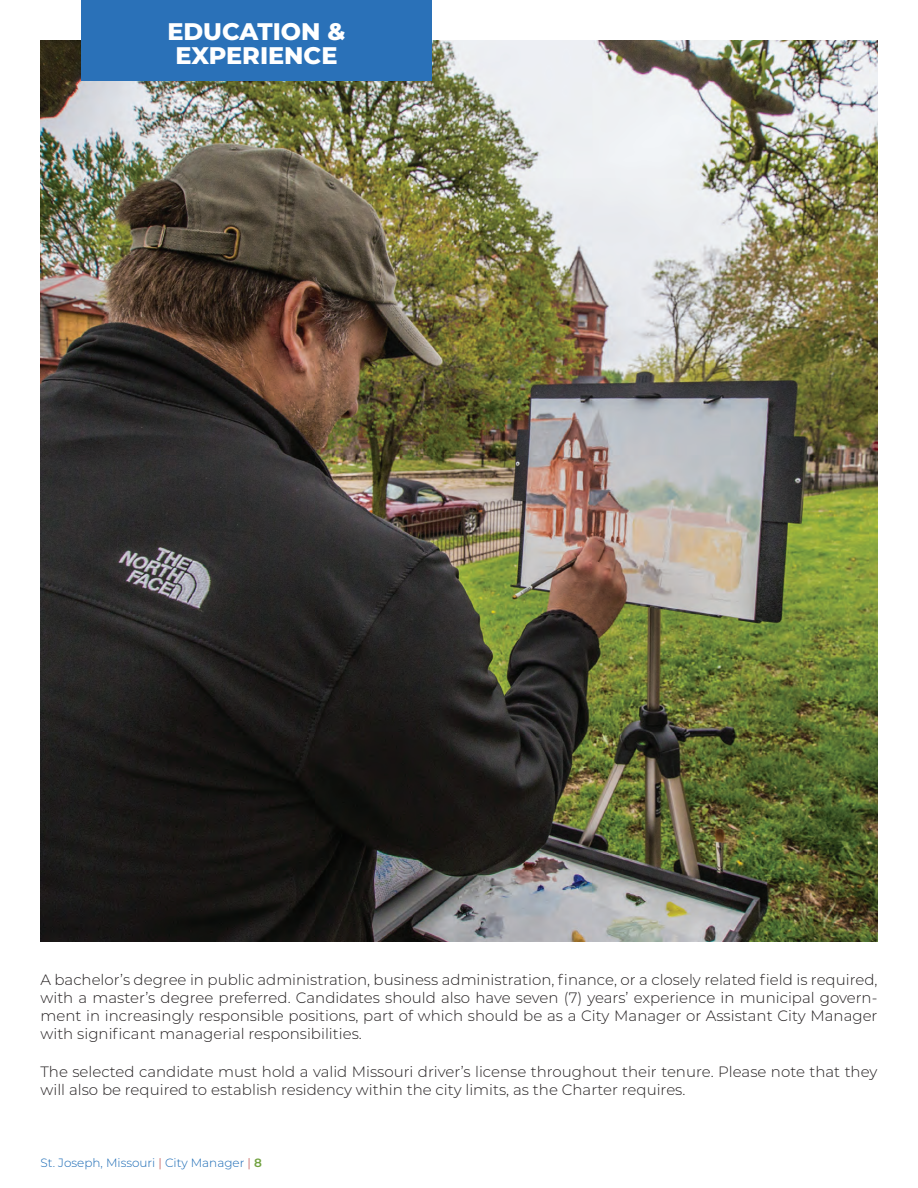
<style>
.page{position:relative;width:918px;height:1188px;background:#fff}
.page>*{position:absolute;margin:0;border:0;box-sizing:border-box;transform-origin:0 0}
.t1{font:800 24px/24px "Montserrat";color:#fff;text-align:center}
.t2{font:300 15px/18px "Montserrat";color:#231f20;text-align:justify}
.t3{font:300 12px "Montserrat";color:#1768b4}
.s1{color:#b73531}
.s2{font-weight:600;color:#71a240}
</style>
<div class="page">
<img style="left:40px;top:40px;width:838px;height:902px">
<div style="left:81px;top:0;width:351px;height:81px;background:#2a71b8"></div>
<h1 class="t1" style="left:167px;top:18px;width:180px">EDUCATION &amp;<br>EXPERIENCE</h1>
<p class="t2" style="left:40px;top:970px;width:839px">A bachelor’s degree in public administration, business administration, finance, or a closely related field is required, with a master’s degree preferred. Candidates should also have seven (7) years’ experience in municipal govern&shy;ment in increasingly responsible positions, part of which should be as a City Manager or Assistant City Manager with significant managerial responsibilities.</p>
<p class="t2" style="left:40px;top:1062px;width:839px">The selected candidate must hold a valid Missouri driver’s license throughout their tenure. Please note that they will also be required to establish residency within the city limits, as the Charter requires.</p>
<p class="t3" style="left:40px;top:1154px;width:223px">St. Joseph, Missouri <span class="s1">|</span> City Manager <span class="s1">|</span> <span class="s2">8</span></p>
</div>
